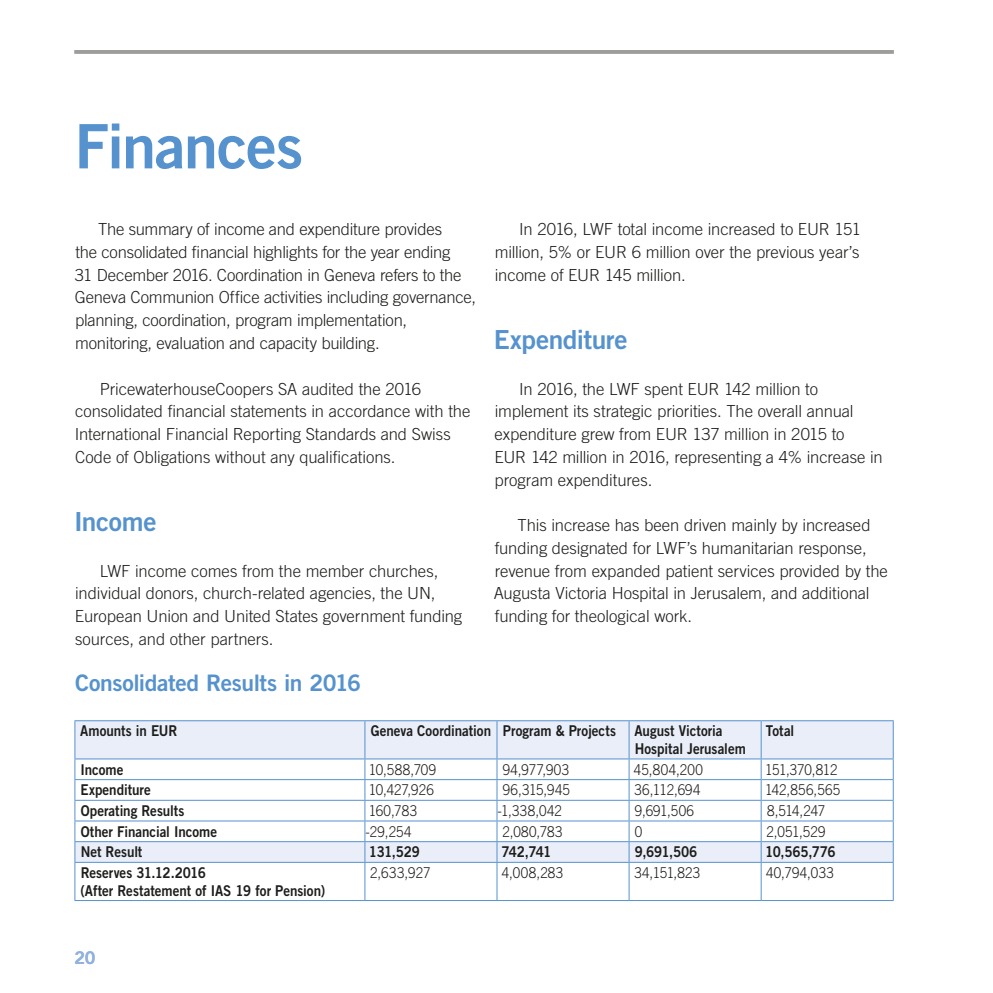
<style>
.page{position:relative;width:993px;height:993px;background:#fff}
.page>*{position:absolute;margin:0;border:0;box-sizing:border-box;transform-origin:0 0}
.t1{font:61.25px "Trade Gothic LT Std Bd 2";letter-spacing:-.025em;color:#5692ce}
.t2{font:26.25px "Trade Gothic LT Std Bd 2";letter-spacing:-.015em;color:#5692ce}
.t3{font:22.75px "Trade Gothic LT Std Bd 2";letter-spacing:-.02em;color:#5692ce}
.t4{font:17.5px "Trade Gothic LT Std Bd 2";color:#91b1de}
.t5{font:300 16.62px/22.8px "Trade Gothic LT Std";letter-spacing:-.01em;color:#1d1d1b}
.t6{font:14.88px/17.5px "Trade Gothic LT Std Bd 2";color:#1d1d1b;scale:.9 1}
.t7{font:300 14.88px "Trade Gothic LT Std";letter-spacing:.01em;color:#1d1d1b;scale:.9 1}
.t8{font:300 14.88px "Trade Gothic LT Std";letter-spacing:-.02em;color:#1d1d1b;scale:.9 1}
</style>
<div class="page">
<hr style="left:74px;top:50px;width:819px;height:4px;background:#9d9d9c">
<svg style="left:75px;top:721px;width:817px;height:140px"></svg>
<hr style="left:74px;top:720px;width:291px;height:1px;background:#5692ce">
<hr style="left:74px;top:721px;width:1px;height:37px;background:#5692ce">
<hr style="left:365px;top:720px;width:132px;height:1px;background:#5692ce">
<hr style="left:364px;top:721px;width:1px;height:37px;background:#5692ce">
<hr style="left:497px;top:720px;width:132px;height:1px;background:#5692ce">
<hr style="left:496px;top:721px;width:1px;height:37px;background:#5692ce">
<hr style="left:629px;top:720px;width:132px;height:1px;background:#5692ce">
<hr style="left:628px;top:721px;width:1px;height:37px;background:#5692ce">
<hr style="left:761px;top:720px;width:132px;height:1px;background:#5692ce">
<hr style="left:760px;top:721px;width:1px;height:37px;background:#5692ce">
<hr style="left:892px;top:721px;width:1px;height:37px;background:#5692ce">
<hr style="left:74px;top:758px;width:291px;height:1px;background:#5692ce">
<hr style="left:365px;top:758px;width:132px;height:1px;background:#5692ce">
<hr style="left:497px;top:758px;width:132px;height:1px;background:#5692ce">
<hr style="left:629px;top:758px;width:132px;height:1px;background:#5692ce">
<hr style="left:761px;top:758px;width:132px;height:1px;background:#5692ce">
<hr style="left:74px;top:779px;width:291px;height:1px;background:#5692ce">
<hr style="left:365px;top:779px;width:132px;height:1px;background:#5692ce">
<hr style="left:497px;top:779px;width:132px;height:1px;background:#5692ce">
<hr style="left:629px;top:779px;width:132px;height:1px;background:#5692ce">
<hr style="left:761px;top:779px;width:132px;height:1px;background:#5692ce">
<hr style="left:74px;top:799px;width:291px;height:1px;background:#5692ce">
<hr style="left:365px;top:799px;width:132px;height:1px;background:#5692ce">
<hr style="left:497px;top:799px;width:132px;height:1px;background:#5692ce">
<hr style="left:629px;top:799px;width:132px;height:1px;background:#5692ce">
<hr style="left:761px;top:799px;width:132px;height:1px;background:#5692ce">
<hr style="left:74px;top:820px;width:291px;height:1px;background:#5692ce">
<hr style="left:365px;top:820px;width:132px;height:1px;background:#5692ce">
<hr style="left:497px;top:820px;width:132px;height:1px;background:#5692ce">
<hr style="left:629px;top:820px;width:132px;height:1px;background:#5692ce">
<hr style="left:761px;top:820px;width:132px;height:1px;background:#5692ce">
<hr style="left:74px;top:840px;width:291px;height:1px;background:#5692ce">
<svg style="left:74px;top:759px;width:1px;height:102px"></svg>
<hr style="left:365px;top:840px;width:132px;height:1px;background:#5692ce">
<svg style="left:364px;top:759px;width:1px;height:102px"></svg>
<hr style="left:497px;top:840px;width:132px;height:1px;background:#5692ce">
<svg style="left:496px;top:759px;width:1px;height:102px"></svg>
<hr style="left:629px;top:840px;width:132px;height:1px;background:#5692ce">
<svg style="left:628px;top:759px;width:1px;height:102px"></svg>
<hr style="left:761px;top:840px;width:132px;height:1px;background:#5692ce">
<svg style="left:760px;top:759px;width:1px;height:102px"></svg>
<svg style="left:892px;top:759px;width:1px;height:102px"></svg>
<hr style="left:74px;top:861px;width:291px;height:1px;background:#5692ce">
<hr style="left:74px;top:862px;width:1px;height:37px;background:#5692ce">
<hr style="left:365px;top:861px;width:132px;height:1px;background:#5692ce">
<hr style="left:364px;top:862px;width:1px;height:37px;background:#5692ce">
<hr style="left:497px;top:861px;width:132px;height:1px;background:#5692ce">
<hr style="left:496px;top:862px;width:1px;height:37px;background:#5692ce">
<hr style="left:629px;top:861px;width:132px;height:1px;background:#5692ce">
<hr style="left:628px;top:862px;width:1px;height:37px;background:#5692ce">
<hr style="left:761px;top:861px;width:132px;height:1px;background:#5692ce">
<hr style="left:760px;top:862px;width:1px;height:37px;background:#5692ce">
<hr style="left:892px;top:862px;width:1px;height:37px;background:#5692ce">
<hr style="left:74px;top:899px;width:291px;height:1px;background:#5692ce">
<hr style="left:365px;top:899px;width:132px;height:1px;background:#5692ce">
<hr style="left:497px;top:899px;width:132px;height:1px;background:#5692ce">
<hr style="left:629px;top:899px;width:132px;height:1px;background:#5692ce">
<hr style="left:761px;top:899px;width:132px;height:1px;background:#5692ce">
<h1 class="t1" style="left:75px;top:108px;width:230px">Finances</h1>
<p class="t5" style="left:75px;top:217px;width:403px;text-indent:23px">The summary of income and expenditure provides<br>the consolidated financial highlights for the year ending<br>31 December 2016. Coordination in Geneva refers to the Geneva Communion Office activities including governance, planning, coordination, program implementation, monitoring, evaluation and capacity building.</p>
<p class="t5" style="left:75px;top:377px;width:397px;text-indent:25px">PricewaterhouseCoopers SA audited the 2016 consolidated financial statements in accordance with the International Financial Reporting Standards and Swiss Code of Obligations without any qualifications.</p>
<h2 class="t2" style="left:74px;top:505px;width:84px">Income</h2>
<p class="t5" style="left:75px;top:559px;width:389px;text-indent:25px">LWF income comes from the member churches, individual donors, church-related agencies, the UN, European Union and United States government funding sources, and other partners.</p>
<p class="t5" style="left:494px;top:217px;width:367px;text-align:justify;text-indent:24px">In 2016, LWF total income increased to EUR 151 million, 5% or EUR 6 million over the previous year’s income of EUR 145 million.</p>
<h2 class="t2" style="left:494px;top:323px;width:135px">Expenditure</h2>
<p class="t5" style="left:494px;top:377px;width:389px;text-indent:25px">In 2016, the LWF spent EUR 142 million to implement its strategic priorities. The overall annual expenditure grew from EUR 137 million in 2015 to<br>EUR 142 million in 2016, representing a 4% increase in program expenditures.</p>
<p class="t5" style="left:493px;top:513px;width:395px;text-indent:24px">This increase has been driven mainly by increased funding designated for LWF’s humanitarian response, revenue from expanded patient services provided by the Augusta Victoria Hospital in Jerusalem, and additional funding for theological work.</p>
<h3 class="t3" style="left:75px;top:668px;width:287px">Consolidated Results in 2016</h3>
<p class="t6" style="left:80px;top:722px;width:109px">Amounts in EUR</p>
<p class="t6" style="left:634px;top:722px;width:125px;text-indent:-264px">Geneva Coordination Program &amp; Projects August Victoria<br>Hospital Jerusalem</p>
<p class="t6" style="left:765px;top:722px;width:33px">Total</p>
<p class="t6" style="left:80px;top:760px;width:49px">Income</p>
<p class="t7" style="left:369px;top:760px;width:76px">10,588,709</p>
<p class="t7" style="left:502px;top:760px;width:75px">94,977,903</p>
<p class="t7" style="left:633px;top:760px;width:78px">45,804,200</p>
<p class="t8" style="left:764px;top:760px;width:82px">151,370,812</p>
<p class="t6" style="left:81px;top:780px;width:79px">Expenditure</p>
<p class="t7" style="left:369px;top:781px;width:74px">10,427,926</p>
<p class="t7" style="left:502px;top:781px;width:76px">96,315,945</p>
<p class="t7" style="left:634px;top:781px;width:75px">36,112,694</p>
<p class="t7" style="left:764px;top:781px;width:85px">142,856,565</p>
<p class="t6" style="left:81px;top:801px;width:117px">Operating Results</p>
<p class="t7" style="left:369px;top:801px;width:55px">160,783</p>
<p class="t7" style="left:497px;top:801px;width:73px">-1,338,042</p>
<p class="t7" style="left:634px;top:801px;width:67px">9,691,506</p>
<p class="t7" style="left:766px;top:801px;width:66px">8,514,247</p>
<p class="t6" style="left:81px;top:822px;width:153px">Other Financial Income</p>
<p class="t7" style="left:365px;top:822px;width:53px">-29,254</p>
<p class="t7" style="left:502px;top:822px;width:68px">2,080,783</p>
<p class="t7" style="left:634px;top:822px;width:10px">0</p>
<p class="t7" style="left:766px;top:822px;width:67px">2,051,529</p>
<p class="t6" style="left:81px;top:842px;width:70px">Net Result</p>
<p class="t6" style="left:369px;top:842px;width:58px">131,529</p>
<p class="t6" style="left:501px;top:842px;width:57px">742,741</p>
<p class="t6" style="left:634px;top:842px;width:71px">9,691,506</p>
<p class="t6" style="left:765px;top:842px;width:80px">10,565,776</p>
<p class="t6" style="left:80px;top:863px;width:273px">Reserves 31.12.2016<br>(After Restatement of IAS 19 for Pension)</p>
<p class="t7" style="left:370px;top:863px;width:68px">2,633,927</p>
<p class="t7" style="left:501px;top:863px;width:70px">4,008,283</p>
<p class="t7" style="left:634px;top:863px;width:75px">34,151,823</p>
<p class="t7" style="left:765px;top:863px;width:77px">40,794,033</p>
<p class="t4" style="left:74px;top:946px;width:23px">20</p>
</div>
